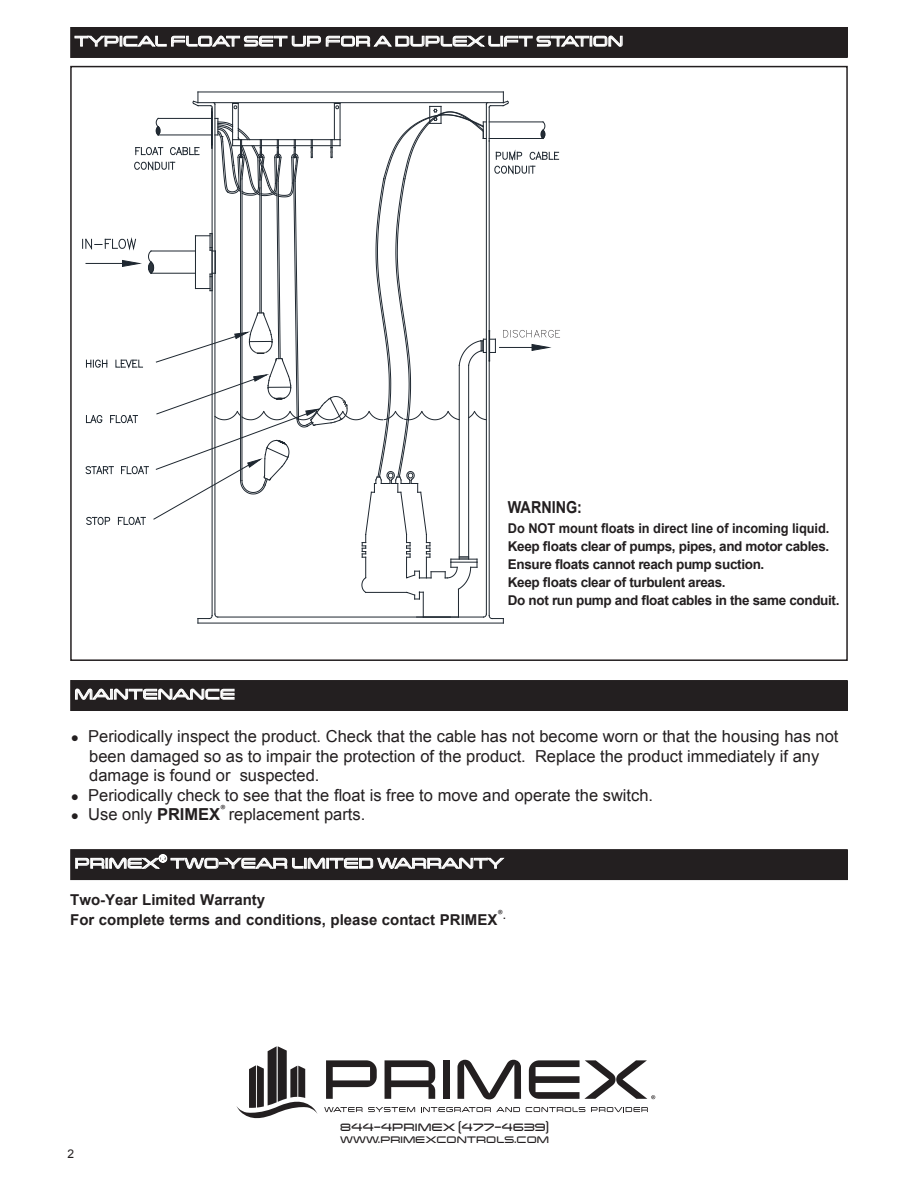
<style>
.page{position:relative;width:918px;height:1188px;background:#fff}
.page>*{position:absolute;margin:0;border:0;box-sizing:border-box;transform-origin:0 0}
.t1{font:18px "Changeling";color:#fff}
.t2{font:16.5px "Arial";color:#231f20}
.t3{font:700 16.5px "Arial";color:#231f20;scale:.87 1}
.t4{font:700 15px "Arial";color:#231f20}
.t5{font:700 13.5px "Arial";letter-spacing:-.025em;color:#231f20}
.t6{font:700 13.5px "Arial";letter-spacing:-.005em;color:#231f20;scale:.95 1}
.t7{font:13.5px "Changeling";color:#231f20}
.t8{font:12px "Changeling";color:#231f20}
.t9{font:12px "Calibri";color:#231f20;scale:.95 1}
.t10{font:12px "Arial";color:#231f20}
.s1{font-size:13.5px}
.s2{font-weight:700}
</style>
<div class="page">
<div style="left:71px;top:850px;width:776px;height:29px;background:#231f20"></div>
<div style="left:70px;top:849px;width:778px;height:31px;border:2px solid #231f20"></div>
<svg style="left:75px;top:854px;width:429px;height:15px"></svg>
<svg style="left:236px;top:1046px;width:82px;height:73px"></svg>
<svg style="left:326px;top:1060px;width:51px;height:39px"></svg>
<svg style="left:385px;top:1060px;width:50px;height:39px"></svg>
<div style="left:443px;top:1060px;width:7px;height:39px;background:#231f20"></div>
<svg style="left:457px;top:1060px;width:64px;height:39px"></svg>
<svg style="left:529px;top:1060px;width:126px;height:39px"></svg>
<svg style="left:324px;top:1107px;width:91px;height:5px"></svg>
<svg style="left:421px;top:1107px;width:99px;height:5px"></svg>
<svg style="left:526px;top:1107px;width:59px;height:5px"></svg>
<svg style="left:591px;top:1107px;width:57px;height:5px"></svg>
<div style="left:71px;top:28px;width:776px;height:29px;background:#231f20"></div>
<div style="left:70px;top:27px;width:778px;height:31px;border:2px solid #231f20"></div>
<svg style="left:74px;top:35px;width:549px;height:12px"></svg>
<div style="left:71px;top:681px;width:776px;height:29px;background:#231f20"></div>
<div style="left:70px;top:680px;width:778px;height:31px;border:2px solid #231f20"></div>
<svg style="left:75px;top:688px;width:160px;height:12px"></svg>
<hr style="left:198px;top:623px;width:305px;height:1px;background:#1e2730">
<svg style="left:82px;top:92px;width:478px;height:531px"></svg>
<hr style="left:500px;top:347px;width:32px;height:1px;background:#1e2730">
<p class="t1" style="left:75px;top:30px;width:550px">TYPICAL FLOAT SET UP FOR A DUPLEX LIFT STATION</p>
<p class="t3" style="left:508px;top:496px;width:87px">WARNING:</p>
<p class="t6" style="left:508px;top:519px;width:340px">Do NOT mount floats in direct line of incoming liquid.</p>
<p class="t5" style="left:508px;top:537px;width:323px">Keep floats clear of pumps, pipes, and motor cables.</p>
<p class="t5" style="left:508px;top:555px;width:258px">Ensure floats cannot reach pump suction.</p>
<p class="t5" style="left:508px;top:573px;width:219px">Keep floats clear of turbulent areas.</p>
<p class="t5" style="left:508px;top:591px;width:333px">Do not run pump and float cables in the same conduit.</p>
<p class="t1" style="left:75px;top:683px;width:162px">MAINTENANCE</p>
<p class="t2" style="left:71px;top:725px;width:769px"><span class="s1">●</span> Periodically inspect the product. Check that the cable has not become worn or that the housing has not</p>
<p class="t2" style="left:89px;top:745px;width:732px">been damaged so as to impair the protection of the product. Replace the product immediately if any</p>
<p class="t2" style="left:89px;top:764px;width:232px">damage is found or suspected.</p>
<p class="t2" style="left:71px;top:784px;width:584px"><span class="s1">●</span> Periodically check to see that the float is free to move and operate the switch.</p>
<p class="t2" style="left:71px;top:803px;width:296px"><span class="s1">●</span> Use only <span class="s2">PRIMEX</span><sup>®</sup> replacement parts.</p>
<p class="t1" style="left:75px;top:853px;width:430px">PRIMEX<sup>®</sup> TwO-YEAR LIMITED WARRANTY</p>
<p class="t4" style="left:70px;top:890px;width:197px">Two-Year Limited Warranty</p>
<p class="t4" style="left:70px;top:909px;width:429px">For complete terms and conditions, please contact PRIMEX</p>
<p class="t9" style="left:497px;top:906px;width:10px">®<sub>.</sub></p>
<p class="t10" style="left:67px;top:1146px;width:8px">2</p>
<p class="t7" style="left:340px;top:1119px;width:210px">844-4PRIMEX (477-4639)</p>
<p class="t8" style="left:340px;top:1132px;width:210px">WWW.PRIMEXCONTROLS.COM</p>
</div>
